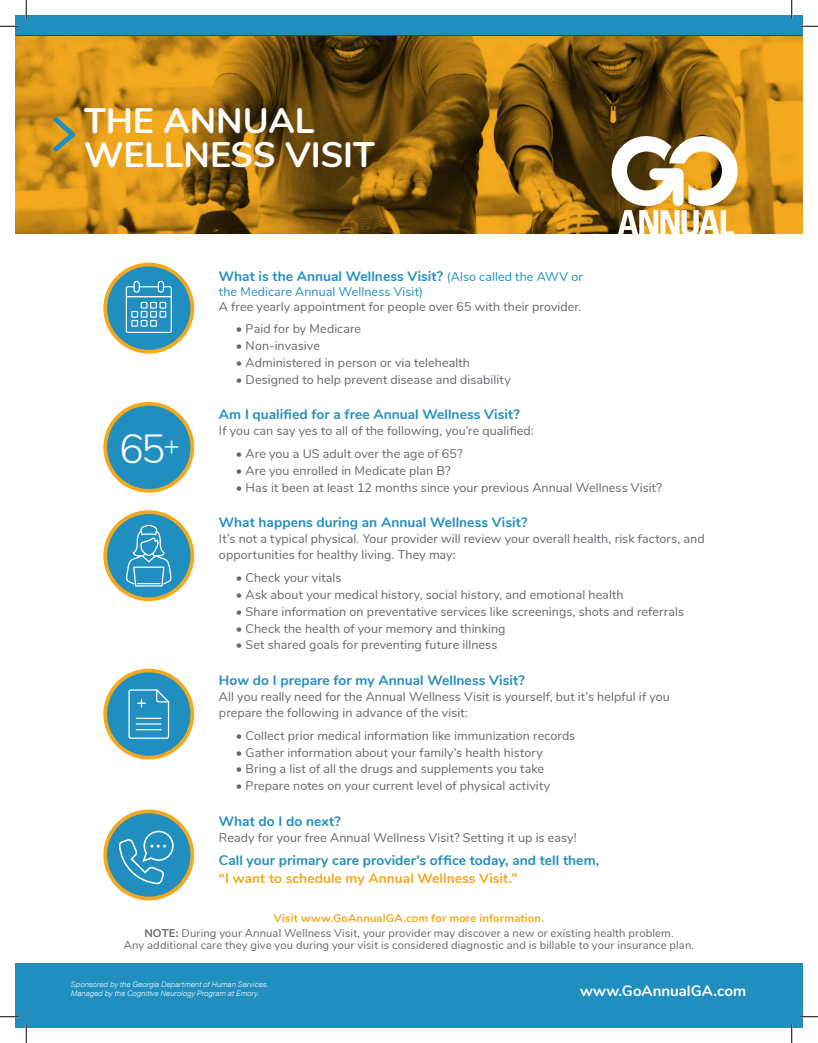
<style>
.page{position:relative;width:818px;height:1043px;background:#fff}
.page>*{position:absolute;margin:0;border:0;box-sizing:border-box;transform-origin:0 0}
.t1{font:300 40.62px "Nunito";color:#fff}
.t2{font:700 35.38px/34.1px "Nunito";color:#fff}
.t3{font:700 15px "Nunito";color:#fff}
.t4{font:700 13.75px "Nunito";color:#208ebe}
.t5{font:700 13.75px "Nunito";color:#f4a81d}
.t6{font:12.5px/16.2px "Nunito";letter-spacing:.005em;color:#63666b}
.t7{font:12.5px "Nunito";letter-spacing:.005em;color:#208ebe}
.t8{font:11.25px/15px "Nunito";letter-spacing:.01em;color:#63666b;text-align:center}
.t9{font:italic 300 7.5px/9px "Helvetica Neue LT Com";letter-spacing:.025em;color:#fff}
.s1{font-weight:400;font-size:12.5px}
.s2{font-weight:700;color:#f4a81d}
.s3{font-weight:700}
</style>
<div class="page">
<div style="left:15px;top:15px;width:788px;height:20px;background:#208ebe"></div>
<svg style="left:15px;top:35px;width:788px;height:198px;background:#996911"></svg>
<div style="left:105px;top:512px;width:87px;height:87px;background:#208ebe;border-radius:50%"></div>
<div style="left:103px;top:510px;width:91px;height:91px;border:4px solid #f4a81d;border-radius:50%"></div>
<svg style="left:126px;top:524px;width:46px;height:63px"></svg>
<div style="left:105px;top:264px;width:87px;height:88px;background:#208ebe;border-radius:50%"></div>
<div style="left:103px;top:263px;width:91px;height:90px;border:4px solid #f4a81d;border-radius:50%"></div>
<svg style="left:126px;top:281px;width:46px;height:52px"></svg>
<div style="left:105px;top:670px;width:87px;height:87px;background:#208ebe;border-radius:50%"></div>
<div style="left:103px;top:668px;width:91px;height:91px;border:4px solid #f4a81d;border-radius:50%"></div>
<svg style="left:128px;top:689px;width:42px;height:50px"></svg>
<div style="left:105px;top:404px;width:87px;height:87px;background:#208ebe;border-radius:50%"></div>
<div style="left:103px;top:402px;width:91px;height:90px;border:4px solid #f4a81d;border-radius:50%"></div>
<div style="left:105px;top:811px;width:87px;height:87px;background:#208ebe;border-radius:50%"></div>
<div style="left:103px;top:809px;width:91px;height:91px;border:4px solid #f4a81d;border-radius:50%"></div>
<svg style="left:119px;top:830px;width:55px;height:55px"></svg>
<svg style="left:49px;top:112px;width:31px;height:44px"></svg>
<div style="left:15px;top:963px;width:788px;height:64px;background:#208ebe"></div>
<svg style="left:610px;top:136px;width:127px;height:98px"></svg>
<svg style="left:0;top:25px;width:19px;height:2px"></svg>
<svg style="left:799px;top:25px;width:19px;height:2px"></svg>
<svg style="left:0;top:1016px;width:19px;height:1px"></svg>
<svg style="left:799px;top:1016px;width:19px;height:1px"></svg>
<svg style="left:25px;top:0;width:2px;height:19px"></svg>
<svg style="left:25px;top:1024px;width:2px;height:18px"></svg>
<svg style="left:790px;top:0;width:2px;height:19px"></svg>
<svg style="left:790px;top:1024px;width:2px;height:18px"></svg>
<h2 class="t2" style="left:84px;top:106px;width:292px">THE ANNUAL<br>WELLNESS VISIT</h2>
<h1 class="t1" style="left:119px;top:434px;width:62px">65<sup>+</sup></h1>
<p class="t4" style="left:219px;top:271px;width:365px">What is the Annual Wellness Visit? <span class="s1">(Also called the AWV or</span></p>
<p class="t7" style="left:219px;top:287px;width:205px">the Medicare Annual Wellness Visit)</p>
<p class="t6" style="left:219px;top:299px;width:364px">A free yearly appointment for people over 65 with their provider.</p>
<p class="t6" style="left:236px;top:322px;width:127px">• Paid for by Medicare</p>
<p class="t6" style="left:236px;top:338px;width:86px">• Non-invasive</p>
<p class="t6" style="left:236px;top:355px;width:236px">• Administered in person or via telehealth</p>
<p class="t6" style="left:236px;top:372px;width:276px">• Designed to help prevent disease and disability</p>
<p class="t4" style="left:219px;top:404px;width:302px">Am I qualified for a free Annual Wellness Visit?</p>
<p class="t6" style="left:219px;top:422px;width:316px">If you can say yes to all of the following, you’re qualified:</p>
<p class="t6" style="left:236px;top:446px;width:228px">• Are you a US adult over the age of 65?</p>
<p class="t6" style="left:236px;top:463px;width:216px">• Are you enrolled in Medicate plan B?</p>
<p class="t6" style="left:236px;top:480px;width:427px">• Has it been at least 12 months since your previous Annual Wellness Visit?</p>
<p class="t4" style="left:219px;top:512px;width:310px">What happens during an Annual Wellness Visit?</p>
<p class="t6" style="left:219px;top:531px;width:487px">It’s not a typical physical. Your provider will review your overall health, risk factors, and opportunities for healthy living. They may:</p>
<p class="t6" style="left:236px;top:570px;width:107px">• Check your vitals</p>
<p class="t6" style="left:236px;top:587px;width:389px">• Ask about your medical history, social history, and emotional health</p>
<p class="t6" style="left:236px;top:604px;width:449px">• Share information on preventative services like screenings, shots and referrals</p>
<p class="t6" style="left:236px;top:621px;width:271px">• Check the health of your memory and thinking</p>
<p class="t6" style="left:236px;top:638px;width:263px">• Set shared goals for preventing future illness</p>
<p class="t4" style="left:219px;top:669px;width:307px">How do I prepare for my Annual Wellness Visit?</p>
<p class="t6" style="left:219px;top:689px;width:452px">All you really need for the Annual Wellness Visit is yourself, but it’s helpful if you prepare the following in advance of the visit:</p>
<p class="t6" style="left:236px;top:728px;width:341px">• Collect prior medical information like immunization records</p>
<p class="t6" style="left:236px;top:745px;width:308px">• Gather information about your family’s health history</p>
<p class="t6" style="left:236px;top:762px;width:310px">• Bring a list of all the drugs and supplements you take</p>
<p class="t6" style="left:236px;top:779px;width:316px">• Prepare notes on your current level of physical activity</p>
<p class="t4" style="left:219px;top:810px;width:123px">What do I do next?</p>
<p class="t6" style="left:219px;top:830px;width:359px">Ready for your free Annual Wellness Visit? Setting it up is easy!</p>
<p class="t4" style="left:219px;top:850px;width:382px">Call your primary care provider’s office today, and tell them,</p>
<p class="t5" style="left:219px;top:867px;width:300px">“I want to schedule my Annual Wellness Visit.”</p>
<p class="t8" style="left:144px;top:911px;width:530px"><span class="s2">Visit www.GoAnnualGA.com for more information.<br></span><span class="s3">NOTE:</span> During your Annual Wellness Visit, your provider may discover a new or existing health problem.</p>
<p class="t8" style="left:124px;top:938px;width:572px">Any additional care they give you during your visit is considered diagnostic and is billable to your insurance plan.</p>
<p class="t9" style="left:71px;top:980px;width:199px">Sponsored by the Georgia Department of Human Services.<br>Managed by the Cognitive Neurology Program at Emory.</p>
<p class="t3" style="left:580px;top:979px;width:168px">www.GoAnnualGA.com</p>
</div>
